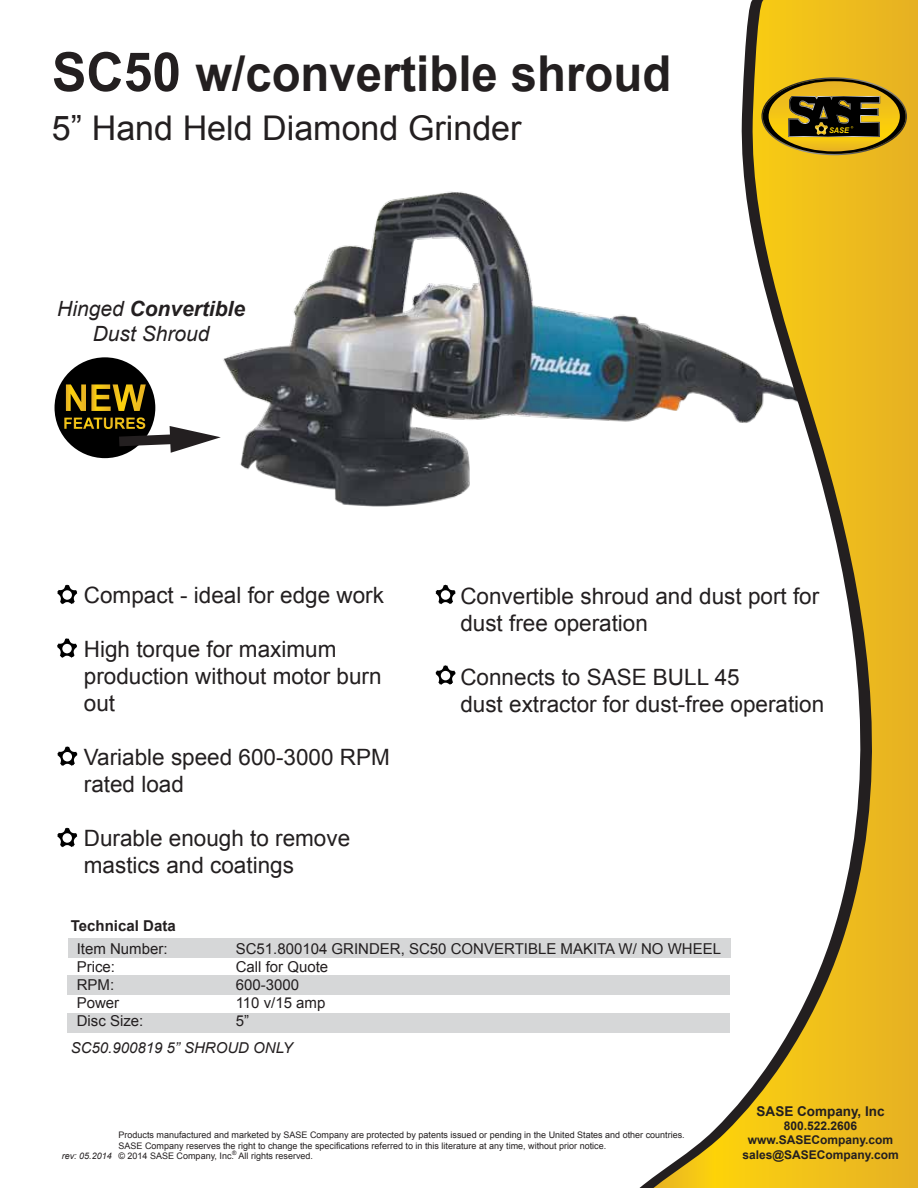
<style>
.page{position:relative;width:918px;height:1188px;background:#fff}
.page>*{position:absolute;margin:0;border:0;box-sizing:border-box;transform-origin:0 0}
.t1{font:700 49.5px "Arial";color:#231f20;scale:.96 1}
.t2{font:34.05px "Arial";color:#231f20}
.t3{font:22.5px/27px "Arial";color:#231f20}
.t4{font:italic 21px/25.2px "Arial";color:#231f20;text-align:center}
.t5{font:15px/18px "Arial";color:#231f20}
.t6{font:italic 15px "Arial";color:#231f20}
.t7{font:700 15px "Arial";color:#231f20}
.t8{font:700 13.5px "Arial";color:#231f20}
.t9{font:700 12px/14.4px "Arial";color:#231f20;text-align:center}
.t10{font:9px "Arial";color:#231f20}
.t11{font:italic 700 7.8px "Arial";color:#fed303;scale:.94 1}
.t12{font:6px "Arial";color:#231f20}
.s1{font-size:54px}
.s2{font-weight:700}
.s3{font-style:italic}
</style>
<div class="page">
<img style="left:223px;top:191px;width:415px;height:316px">
<div style="left:68px;top:1013px;width:662px;height:19px;background:#d6d7d8"></div>
<div style="left:68px;top:975px;width:662px;height:20px;background:#d6d7d8"></div>
<div style="left:68px;top:938px;width:663px;height:19px;background:#d6d7d8"></div>
<svg style="left:638px;top:319px;width:15px;height:869px"></svg>
<svg style="left:653px;top:0;width:265px;height:1188px"></svg>
<svg style="left:761px;top:77px;width:146px;height:78px;background:#937718"></svg>
<svg style="left:57px;top:585px;width:20px;height:19px"></svg>
<svg style="left:57px;top:638px;width:20px;height:20px"></svg>
<svg style="left:57px;top:746px;width:20px;height:20px"></svg>
<svg style="left:57px;top:828px;width:20px;height:19px"></svg>
<svg style="left:436px;top:585px;width:20px;height:19px"></svg>
<svg style="left:436px;top:665px;width:20px;height:20px"></svg>
<div style="left:55px;top:357px;width:100px;height:101px;background:#000;border-radius:50%"></div>
<svg style="left:66px;top:384px;width:80px;height:27px"></svg>
<svg style="left:64px;top:417px;width:157px;height:36px"></svg>
<h1 class="t1" style="left:52px;top:41px;width:647px"><span class="s1">SC50</span> w/convertible shroud</h1>
<h2 class="t2" style="left:52px;top:106px;width:471px">5” Hand Held Diamond Grinder</h2>
<h3 class="t4" style="left:57px;top:296px;width:189px">Hinged <span class="s2">Convertible<br></span>Dust Shroud</h3>
<p class="t11" style="left:829px;top:126px;width:23px">SASE</p>
<h3 class="t3" style="left:84px;top:582px;width:302px">Compact - ideal for edge work</h3>
<h3 class="t3" style="left:84px;top:636px;width:299px">High torque for maximum production without motor burn out</h3>
<h3 class="t3" style="left:84px;top:744px;width:307px">Variable speed 600-3000 RPM rated load</h3>
<h3 class="t3" style="left:84px;top:825px;width:268px">Durable enough to remove mastics and coatings</h3>
<h3 class="t3" style="left:460px;top:583px;width:360px">Convertible shroud and dust port for dust free operation</h3>
<h3 class="t3" style="left:460px;top:664px;width:365px">Connects to SASE BULL 45<br>dust extractor for dust-free operation</h3>
<h3 class="t7" style="left:71px;top:916px;width:106px">Technical Data</h3>
<h3 class="t5" style="left:77px;top:940px;width:92px">Item Number:<br>Price:<br>RPM:<br>Power<br>Disc Size:</h3>
<h3 class="t5" style="left:236px;top:940px;width:487px">SC51.800104 GRINDER, SC50 CONVERTIBLE MAKITA W/ NO WHEEL<br>Call for Quote<br>600-3000<br>110 v/15 amp<br>5”</h3>
<h3 class="t6" style="left:71px;top:1038px;width:224px">SC50.900819 5” SHROUD ONLY</h3>
<p class="t10" style="left:118px;top:1129px;width:568px">Products manufactured and marketed by SASE Company are protected by patents issued or pending in the United States and other countries.</p>
<p class="t10" style="left:118px;top:1139px;width:489px">SASE Company reserves the right to change the specifications referred to in this literature at any time, without prior notice.</p>
<p class="t10" style="left:62px;top:1150px;width:253px"><span class="s3">rev: 05.2014</span> © 2014 SASE Company, Inc. All rights reserved.</p>
<p class="t12" style="left:232px;top:1149px;width:6px">®</p>
<h3 class="t8" style="left:757px;top:1102px;width:130px">SASE Company, Inc</h3>
<h3 class="t9" style="left:742px;top:1119px;width:158px">800.522.2606 www.SASECompany.com sales@SASECompany.com</h3>
</div>
